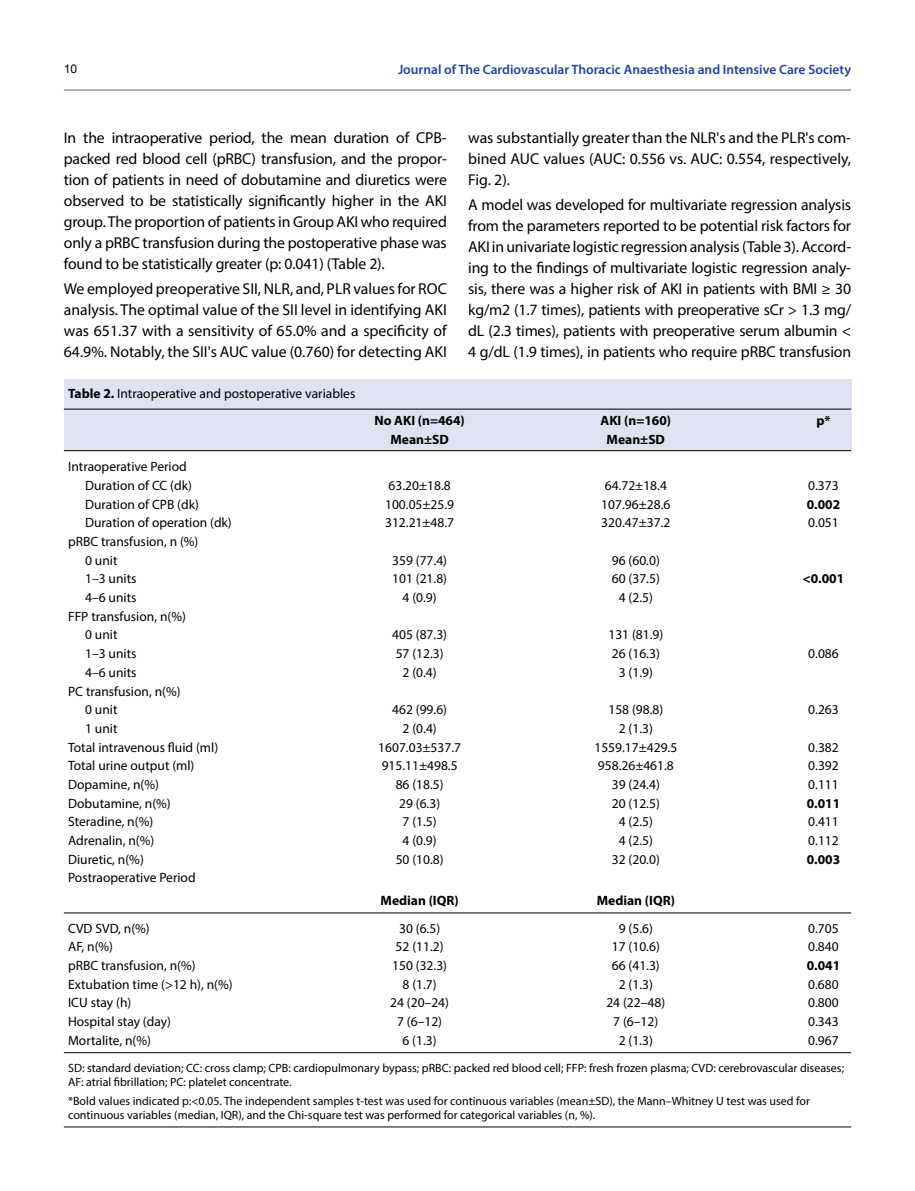
<style>
.page{position:relative;width:915px;height:1191px;background:#fff}
.page>*{position:absolute;margin:0;border:0;box-sizing:border-box;transform-origin:0 0}
.t1{font:15.75px/21px "Myriad Pro";letter-spacing:-.01em;color:#000;text-align:justify}
.t2{font:13.5px/18.8px "Myriad Pro";color:#000}
.t3{font:700 13.5px "Myriad Pro";color:#000}
.t4{font:600 13.5px "Myriad Pro";color:#20449c}
.t5{font:12px/14.4px "Myriad Pro";color:#000}
.t6{font:12px "Arial";color:#000}
.s1{font-weight:700}
</style>
<div class="page">
<hr style="left:64px;top:89px;width:786px;height:2px;background:#939598">
<div style="left:64px;top:379px;width:786px;height:72px;background:#dde3f0"></div>
<hr style="left:64px;top:1052px;width:786px;height:1px;background:#000">
<hr style="left:64px;top:912px;width:786px;height:1px;background:#000">
<hr style="left:64px;top:409px;width:786px;height:1px;background:#000">
<hr style="left:64px;top:450px;width:786px;height:1px;background:#000">
<hr style="left:64px;top:1126px;width:786px;height:1px;background:#000">
<p class="t6" style="left:64px;top:60px;width:15px">10</p>
<p class="t4" style="left:398px;top:61px;width:454px">Journal of The Cardiovascular Thoracic Anaesthesia and Intensive Care Society</p>
<p class="t1" style="left:64px;top:127px;width:384px">In the intraoperative period, the mean duration of CPB&shy;packed red blood cell (pRBC) transfusion, and the propor&shy;tion of patients in need of dobutamine and diuretics were observed to be statistically significantly higher in the AKI group. The proportion of patients in Group AKI who required only a pRBC transfusion during the postoperative phase was found to be statistically greater (p: 0.041) (Table 2).</p>
<p class="t1" style="left:64px;top:278px;width:384px">We employed preoperative SII, NLR, and, PLR values for ROC analysis. The optimal value of the SII level in identifying AKI was 651.37 with a sensitivity of 65.0% and a specificity of 64.9%. Notably, the SII's AUC value (0.760) for detecting AKI</p>
<p class="t2" style="left:68px;top:384px;width:289px"><span class="s1">Table 2.</span> Intraoperative and postoperative variables</p>
<p class="t1" style="left:468px;top:127px;width:384px">was substantially greater than the NLR's and the PLR's com&shy;bined AUC values (AUC: 0.556 vs. AUC: 0.554, respectively, Fig. 2).</p>
<p class="t1" style="left:468px;top:194px;width:384px">A model was developed for multivariate regression analysis from the parameters reported to be potential risk factors for AKI in univariate logistic regression analysis (Table 3). Accord&shy;ing to the findings of multivariate logistic regression analy&shy;sis, there was a higher risk of AKI in patients with BMI ≥ 30 kg/m2 (1.7 times), patients with preoperative sCr &gt; 1.3 mg/ dL (2.3 times), patients with preoperative serum albumin &lt; 4 g/dL (1.9 times), in patients who require pRBC transfusion</p>
<p class="t2" style="left:85px;top:457px;width:108px;text-indent:-17px">Intraoperative Period<br>Duration of CC (dk)</p>
<p class="t3" style="left:374px;top:412px;width:92px">No AKI (n=464)</p>
<p class="t3" style="left:600px;top:412px;width:72px">AKI (n=160)</p>
<p class="t3" style="left:816px;top:412px;width:16px">p*</p>
<p class="t3" style="left:390px;top:431px;width:60px">Mean±SD</p>
<p class="t3" style="left:606px;top:431px;width:60px">Mean±SD</p>
<p class="t2" style="left:388px;top:476px;width:64px">63.20±18.8</p>
<p class="t2" style="left:604px;top:476px;width:64px">64.72±18.4</p>
<p class="t2" style="left:808px;top:476px;width:32px">0.373</p>
<p class="t2" style="left:85px;top:494px;width:115px">Duration of CPB (dk)</p>
<p class="t2" style="left:385px;top:494px;width:71px">100.05±25.9</p>
<p class="t2" style="left:601px;top:494px;width:71px">107.96±28.6</p>
<p class="t3" style="left:806px;top:495px;width:35px">0.002</p>
<p class="t2" style="left:85px;top:513px;width:148px">Duration of operation (dk)</p>
<p class="t2" style="left:385px;top:513px;width:71px">312.21±48.7</p>
<p class="t2" style="left:601px;top:513px;width:71px">320.47±37.2</p>
<p class="t2" style="left:808px;top:513px;width:32px">0.051</p>
<p class="t2" style="left:85px;top:532px;width:115px;text-indent:-17px">pRBC transfusion, n (%)<br>0 unit</p>
<p class="t2" style="left:392px;top:550px;width:56px">359 (77.4)</p>
<p class="t2" style="left:611px;top:550px;width:49px">96 (60.0)</p>
<p class="t2" style="left:85px;top:569px;width:53px">1–3 units</p>
<p class="t2" style="left:392px;top:569px;width:56px">101 (21.8)</p>
<p class="t2" style="left:611px;top:569px;width:49px">60 (37.5)</p>
<p class="t3" style="left:802px;top:570px;width:43px">&lt;0.001</p>
<p class="t2" style="left:85px;top:588px;width:53px">4–6 units</p>
<p class="t2" style="left:402px;top:588px;width:36px">4 (0.9)</p>
<p class="t2" style="left:618px;top:588px;width:36px">4 (2.5)</p>
<p class="t2" style="left:85px;top:606px;width:102px;text-indent:-17px">FFP transfusion, n(%)<br>0 unit</p>
<p class="t2" style="left:392px;top:625px;width:56px">405 (87.3)</p>
<p class="t2" style="left:608px;top:625px;width:56px">131 (81.9)</p>
<p class="t2" style="left:85px;top:644px;width:53px">1–3 units</p>
<p class="t2" style="left:395px;top:644px;width:49px">57 (12.3)</p>
<p class="t2" style="left:611px;top:644px;width:49px">26 (16.3)</p>
<p class="t2" style="left:808px;top:644px;width:32px">0.086</p>
<p class="t2" style="left:85px;top:662px;width:53px">4–6 units</p>
<p class="t2" style="left:402px;top:662px;width:36px">2 (0.4)</p>
<p class="t2" style="left:618px;top:662px;width:36px">3 (1.9)</p>
<p class="t2" style="left:85px;top:681px;width:97px;text-indent:-17px">PC transfusion, n(%)<br>0 unit</p>
<p class="t2" style="left:392px;top:700px;width:56px">462 (99.6)</p>
<p class="t2" style="left:608px;top:700px;width:56px">158 (98.8)</p>
<p class="t2" style="left:808px;top:700px;width:32px">0.263</p>
<p class="t2" style="left:85px;top:719px;width:34px">1 unit</p>
<p class="t2" style="left:402px;top:719px;width:36px">2 (0.4)</p>
<p class="t2" style="left:618px;top:719px;width:36px">2 (1.3)</p>
<p class="t2" style="left:68px;top:737px;width:151px">Total intravenous fluid (ml)</p>
<p class="t2" style="left:378px;top:737px;width:84px">1607.03±537.7</p>
<p class="t2" style="left:594px;top:737px;width:84px">1559.17±429.5</p>
<p class="t2" style="left:808px;top:737px;width:32px">0.382</p>
<p class="t2" style="left:68px;top:756px;width:128px">Total urine output (ml)</p>
<p class="t2" style="left:381px;top:756px;width:77px">915.11±498.5</p>
<p class="t2" style="left:597px;top:756px;width:77px">958.26±461.8</p>
<p class="t2" style="left:808px;top:756px;width:32px">0.392</p>
<p class="t2" style="left:68px;top:775px;width:92px">Dopamine, n(%)</p>
<p class="t2" style="left:395px;top:775px;width:49px">86 (18.5)</p>
<p class="t2" style="left:611px;top:775px;width:49px">39 (24.4)</p>
<p class="t2" style="left:808px;top:775px;width:32px">0.111</p>
<p class="t2" style="left:68px;top:793px;width:104px">Dobutamine, n(%)</p>
<p class="t2" style="left:399px;top:793px;width:43px">29 (6.3)</p>
<p class="t2" style="left:611px;top:793px;width:49px">20 (12.5)</p>
<p class="t3" style="left:806px;top:794px;width:35px">0.011</p>
<p class="t2" style="left:68px;top:812px;width:86px">Steradine, n(%)</p>
<p class="t2" style="left:402px;top:812px;width:36px">7 (1.5)</p>
<p class="t2" style="left:618px;top:812px;width:36px">4 (2.5)</p>
<p class="t2" style="left:808px;top:812px;width:32px">0.411</p>
<p class="t2" style="left:68px;top:831px;width:88px">Adrenalin, n(%)</p>
<p class="t2" style="left:402px;top:831px;width:36px">4 (0.9)</p>
<p class="t2" style="left:618px;top:831px;width:36px">4 (2.5)</p>
<p class="t2" style="left:808px;top:831px;width:32px">0.112</p>
<p class="t2" style="left:68px;top:849px;width:77px">Diuretic, n(%)</p>
<p class="t2" style="left:395px;top:849px;width:49px">50 (10.8)</p>
<p class="t2" style="left:611px;top:849px;width:49px">32 (20.0)</p>
<p class="t3" style="left:806px;top:850px;width:35px">0.003</p>
<p class="t2" style="left:68px;top:868px;width:129px">Postraoperative Period</p>
<p class="t3" style="left:380px;top:892px;width:80px">Median (IQR)</p>
<p class="t3" style="left:596px;top:892px;width:80px">Median (IQR)</p>
<p class="t2" style="left:68px;top:918px;width:83px">CVD SVD, n(%)</p>
<p class="t2" style="left:399px;top:918px;width:43px">30 (6.5)</p>
<p class="t2" style="left:618px;top:918px;width:36px">9 (5.6)</p>
<p class="t2" style="left:808px;top:918px;width:32px">0.705</p>
<p class="t2" style="left:68px;top:937px;width:47px">AF, n(%)</p>
<p class="t2" style="left:395px;top:937px;width:49px">52 (11.2)</p>
<p class="t2" style="left:611px;top:937px;width:49px">17 (10.6)</p>
<p class="t2" style="left:808px;top:937px;width:32px">0.840</p>
<p class="t2" style="left:68px;top:955px;width:129px">pRBC transfusion, n(%)</p>
<p class="t2" style="left:392px;top:955px;width:56px">150 (32.3)</p>
<p class="t2" style="left:611px;top:955px;width:49px">66 (41.3)</p>
<p class="t3" style="left:806px;top:956px;width:35px">0.041</p>
<p class="t2" style="left:68px;top:974px;width:166px">Extubation time (&gt;12 h), n(%)</p>
<p class="t2" style="left:402px;top:974px;width:36px">8 (1.7)</p>
<p class="t2" style="left:618px;top:974px;width:36px">2 (1.3)</p>
<p class="t2" style="left:808px;top:974px;width:32px">0.680</p>
<p class="t2" style="left:68px;top:993px;width:65px">ICU stay (h)</p>
<p class="t2" style="left:390px;top:993px;width:60px">24 (20–24)</p>
<p class="t2" style="left:606px;top:993px;width:60px">24 (22–48)</p>
<p class="t2" style="left:807px;top:993px;width:32px">0.800</p>
<p class="t2" style="left:68px;top:1012px;width:104px">Hospital stay (day)</p>
<p class="t2" style="left:397px;top:1012px;width:46px">7 (6–12)</p>
<p class="t2" style="left:613px;top:1012px;width:46px">7 (6–12)</p>
<p class="t2" style="left:807px;top:1012px;width:32px">0.343</p>
<p class="t2" style="left:68px;top:1030px;width:84px">Mortalite, n(%)</p>
<p class="t2" style="left:402px;top:1030px;width:36px">6 (1.3)</p>
<p class="t2" style="left:618px;top:1030px;width:36px">2 (1.3)</p>
<p class="t2" style="left:807px;top:1030px;width:32px">0.967</p>
<p class="t5" style="left:68px;top:1060px;width:777px">SD: standard deviation; CC: cross clamp; CPB: cardiopulmonary bypass; pRBC: packed red blood cell; FFP: fresh frozen plasma; CVD: cerebrovascular diseases;<br>AF: atrial fibrillation; PC: platelet concentrate.</p>
<p class="t5" style="left:68px;top:1093px;width:743px">*Bold values indicated p:&lt;0.05. The independent samples t-test was used for continuous variables (mean±SD), the Mann–Whitney U test was used for continuous variables (median, IQR), and the Chi-square test was performed for categorical variables (n, %).</p>
</div>
